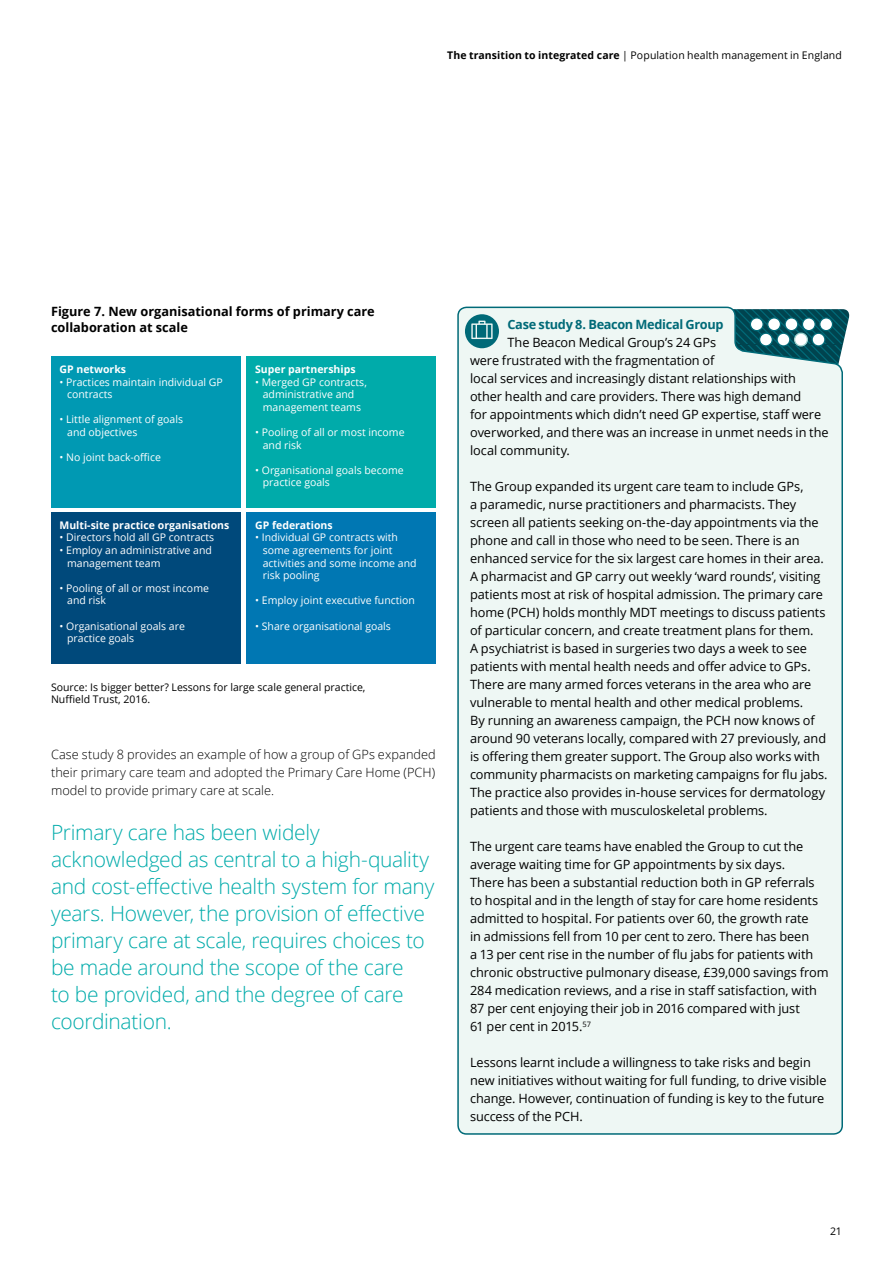
<style>
.page{position:relative;width:893px;height:1263px;background:#fff}
.page>*{position:absolute;margin:0;border:0;box-sizing:border-box;transform-origin:0 0}
.t1{font:300 21px/27px "Open Sans";letter-spacing:-.015em;color:#00abaa}
.t2{font:12.75px/18px "Open Sans";letter-spacing:-.005em;color:#000}
.t3{font:300 12.75px/18px "Open Sans";letter-spacing:.005em;color:#000;text-align:justify}
.t4{font:700 12.75px/15.3px "Open Sans";color:#000}
.t5{font:700 12.75px "Open Sans";letter-spacing:-.025em;color:#006a78}
.t6{font:10.5px/12.6px "Open Sans";color:#fff}
.t7{font:10.5px/12.6px "Open Sans";color:#000}
.t8{font:700 10.5px "Open Sans";color:#fff}
.s1{font-weight:700}
</style>
<div class="page">
<div style="left:51px;top:356px;width:189px;height:151px;background:#0099b3"></div>
<div style="left:247px;top:356px;width:189px;height:151px;background:#00abaa"></div>
<div style="left:51px;top:512px;width:189px;height:151px;background:#00497b"></div>
<div style="left:247px;top:512px;width:189px;height:151px;background:#0077b3"></div>
<svg style="left:844px;top:309px;width:6px;height:30px"></svg>
<div style="left:457px;top:306px;width:387px;height:829px;background:#eef7f4"></div>
<svg style="left:465px;top:314px;width:34px;height:34px"></svg>
<p class="t7" style="left:447px;top:49px;width:396px"><span class="s1">The transition to integrated care</span> | Population health management in England</p>
<p class="t4" style="left:51px;top:304px;width:325px">Figure 7. New organisational forms of primary care collaboration at scale</p>
<p class="t8" style="left:60px;top:362px;width:68px">GP networks</p>
<p class="t6" style="left:67px;top:375px;width:157px;text-indent:-8px">• Practices maintain individual GP contracts</p>
<p class="t6" style="left:67px;top:413px;width:117px;text-indent:-8px">• Little alignment of goals and objectives</p>
<p class="t6" style="left:60px;top:451px;width:103px">• No joint back-office</p>
<p class="t8" style="left:60px;top:518px;width:171px">Multi-site practice organisations</p>
<p class="t6" style="left:60px;top:531px;width:156px">• Directors hold all GP contracts</p>
<p class="t6" style="left:67px;top:544px;width:146px;text-indent:-8px">• Employ an administrative and management team</p>
<p class="t6" style="left:67px;top:581px;width:143px;text-indent:-8px">• Pooling of all or most income and risk</p>
<p class="t6" style="left:67px;top:619px;width:119px;text-indent:-8px">• Organisational goals are practice goals</p>
<p class="t8" style="left:255px;top:362px;width:102px">Super partnerships</p>
<p class="t6" style="left:255px;top:375px;width:113px;text-align:center">• Merged GP contracts, administrative and management teams</p>
<p class="t6" style="left:263px;top:426px;width:143px;text-indent:-8px">• Pooling of all or most income and risk</p>
<p class="t6" style="left:263px;top:463px;width:143px;text-indent:-8px">• Organisational goals become practice goals</p>
<p class="t8" style="left:255px;top:518px;width:79px">GP federations</p>
<p class="t6" style="left:263px;top:531px;width:155px;text-indent:-8px">• Individual GP contracts with some agreements for joint activities and some income and risk pooling</p>
<p class="t6" style="left:255px;top:594px;width:161px">• Employ joint executive function</p>
<p class="t6" style="left:255px;top:619px;width:137px">• Share organisational goals</p>
<p class="t7" style="left:51px;top:680px;width:316px">Source: Is bigger better? Lessons for large scale general practice,<br>Nuffield Trust, 2016.</p>
<p class="t3" style="left:51px;top:745px;width:386px">Case study 8 provides an example of how a group of GPs expanded their primary care team and adopted the Primary Care Home (PCH) model to provide primary care at scale.</p>
<p class="t1" style="left:51px;top:818px;width:385px">Primary care has been widely acknowledged as central to a high-quality and cost-effective health system for many years. However, the provision of effective primary care at scale, requires choices to be made around the scope of the care<br>to be provided, and the degree of care coordination.</p>
<p class="t5" style="left:507px;top:315px;width:217px">Case study 8. Beacon Medical Group</p>
<p class="t2" style="left:470px;top:333px;width:360px;text-indent:37px">The Beacon Medical Group’s 24 GPs<br>were frustrated with the fragmentation of<br>local services and increasingly distant relationships with other health and care providers. There was high demand<br>for appointments which didn’t need GP expertise, staff were overworked, and there was an increase in unmet needs in the local community.</p>
<p class="t2" style="left:470px;top:477px;width:359px">The Group expanded its urgent care team to include GPs,<br>a paramedic, nurse practitioners and pharmacists. They screen all patients seeking on-the-day appointments via the phone and call in those who need to be seen. There is an enhanced service for the six largest care homes in their area.<br>A pharmacist and GP carry out weekly ‘ward rounds’, visiting patients most at risk of hospital admission. The primary care home (PCH) holds monthly MDT meetings to discuss patients of particular concern, and create treatment plans for them.<br>A psychiatrist is based in surgeries two days a week to see patients with mental health needs and offer advice to GPs.<br>There are many armed forces veterans in the area who are vulnerable to mental health and other medical problems.<br>By running an awareness campaign, the PCH now knows of around 90 veterans locally, compared with 27 previously, and is offering them greater support. The Group also works with community pharmacists on marketing campaigns for flu jabs.<br>The practice also provides in-house services for dermatology patients and those with musculoskeletal problems.</p>
<p class="t2" style="left:470px;top:837px;width:360px">The urgent care teams have enabled the Group to cut the average waiting time for GP appointments by six days.<br>There has been a substantial reduction both in GP referrals to hospital and in the length of stay for care home residents admitted to hospital. For patients over 60, the growth rate<br>in admissions fell from 10 per cent to zero. There has been<br>a 13 per cent rise in the number of flu jabs for patients with chronic obstructive pulmonary disease, £39,000 savings from 284 medication reviews, and a rise in staff satisfaction, with 87 per cent enjoying their job in 2016 compared with just<br>61 per cent in 2015.<sup>57</sup></p>
<p class="t2" style="left:470px;top:1053px;width:358px">Lessons learnt include a willingness to take risks and begin new initiatives without waiting for full funding, to drive visible change. However, continuation of funding is key to the future success of the PCH.</p>
<p class="t7" style="left:830px;top:1225px;width:13px">21</p>
</div>
